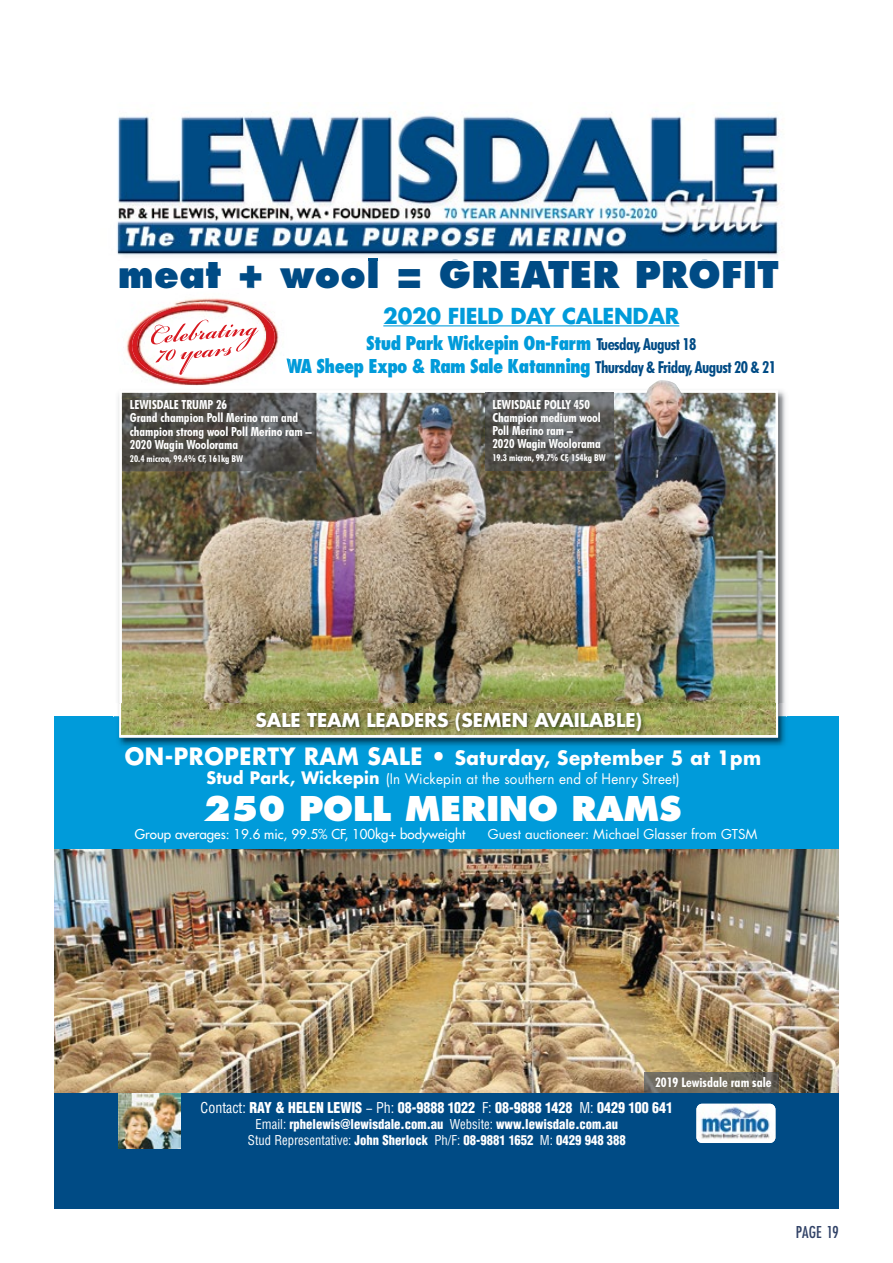
<style>
.page{position:relative;width:893px;height:1263px;background:#fff}
.page>*{position:absolute;margin:0;border:0;box-sizing:border-box;transform-origin:0 0}
.t1{font:800 37.05px "Futura";letter-spacing:.01em;color:#004b85;scale:.96 1}
.t2{font:800 33.15px "Futura";letter-spacing:-.005em;color:#fff}
.t3{font:700 21.45px "Futura";letter-spacing:-.015em;color:#009bda}
.t4{font:700 19.35px "Futura";letter-spacing:.025em;color:#fff;scale:.94 1}
.t5{font:800 condensed 18.6px/22.5px "Futura";letter-spacing:-.035em;color:#009bda;text-align:center}
.t6{font:700 18.6px "Futura";color:#fff}
.t7{font:500 18px "Futura PT Cond";color:#314267}
.t8{font:900 condensed 14.55px "Helvetica";color:#fff;scale:.96 1}
.t9{font:14.25px "Futura";letter-spacing:.015em;color:#fff;scale:.94 1}
.t10{font:900 condensed 13.2px/15.9px "Helvetica";color:#fff;text-align:center;scale:.96 1}
.t11{font:13.2px "Futura";color:#fff}
.t12{font:13.2px "Futura";color:#fff}
.t13{font:700 condensed 13.2px "Futura BT";color:#fff}
.t14{font:700 condensed 12.6px/13.4px "Futura BT";color:#fff}
.t15{font:700 condensed 9.45px "Futura BT";color:#fff}
.s1{font-family:"Futura BT";font-weight:700;font-size:16.65px;color:#004b85}
.s2{font-size:23.25px}
.s3{font-weight:700;font-size:16.8px}
.s4{font-weight:400}
</style>
<div class="page">
<img style="left:54px;top:849px;width:785px;height:244px">
<div style="left:54px;top:716px;width:785px;height:133px;background:#009bda"></div>
<img style="left:117px;top:113px;width:663px;height:147px">
<svg style="left:368px;top:258px;width:10px;height:2px"></svg>
<img style="left:451px;top:260px;width:257px;height:1px">
<img style="left:113px;top:386px;width:677px;height:331px">
<img style="left:123px;top:394px;width:651px;height:310px">
<hr style="left:383px;top:325px;width:296px;height:1px;background:#009bda">
<img style="left:645px;top:1072px;width:133px;height:21px">
<div style="left:54px;top:1093px;width:785px;height:116px;background:#004b85"></div>
<img style="left:696px;top:1104px;width:79px;height:39px">
<img style="left:119px;top:1094px;width:62px;height:55px">
<hr style="left:486px;top:392px;width:127px;height:1px;background:#808285">
<img style="left:486px;top:393px;width:127px;height:77px">
<img style="left:122px;top:393px;width:194px;height:78px">
<img style="left:126px;top:287px;width:164px;height:99px">
<img style="left:121px;top:386px;width:153px;height:4px">
<img style="left:121px;top:390px;width:101px;height:9px">
<img style="left:189px;top:393px;width:3px;height:6px">
<img style="left:286px;top:358px;width:4px;height:14px">
<img style="left:122px;top:393px;width:67px;height:6px">
<svg style="left:130px;top:299px;width:147px;height:85px"></svg>
<img style="left:646px;top:380px;width:30px;height:16px">
<svg style="left:778px;top:704px;width:8px;height:12px"></svg>
<svg style="left:114px;top:704px;width:5px;height:12px"></svg>
<img style="left:114px;top:716px;width:672px;height:30px">
<img style="left:119px;top:704px;width:659px;height:34px">
<img style="left:122px;top:704px;width:653px;height:31px">
<h1 class="t1" style="left:118px;top:251px;width:690px">meat + wool = GREATER PROFIT</h1>
<h3 class="t3" style="left:383px;top:301px;width:298px">2020 FIELD DAY CALENDAR</h3>
<h3 class="t5" style="left:286px;top:332px;width:491px">Stud Park Wickepin On-Farm <span class="s1">Tuesday, August 18<br></span>WA Sheep Expo &amp; Ram Sale Katanning <span class="s1">Thursday &amp; Friday, August 20 &amp; 21</span></h3>
<p class="t14" style="left:130px;top:398px;width:184px">LEWISDALE TRUMP 26<br>Grand champion Poll Merino ram and champion strong wool Poll Merino ram –<br>2020 Wagin Woolorama</p>
<p class="t15" style="left:130px;top:453px;width:115px">20.4 micron, 99.4% CF, 161kg BW</p>
<p class="t14" style="left:492px;top:397px;width:110px">LEWISDALE POLLY 450<br>Champion medium wool<br>Poll Merino ram –<br>2020 Wagin Woolorama</p>
<p class="t15" style="left:492px;top:452px;width:115px">19.3 micron, 99.7% CF, 154kg BW</p>
<h3 class="t6" style="left:255px;top:708px;width:388px">SALE TEAM LEADERS (SEMEN AVAILABLE)</h3>
<h3 class="t4" style="left:125px;top:745px;width:678px"><span class="s2">ON-PROPERTY RAM SALE •</span> Saturday, September 5 at 1pm</h3>
<p class="t9" style="left:206px;top:769px;width:505px"><span class="s3">Stud Park, Wickepin</span> (In Wickepin at the southern end of Henry Street)</p>
<h2 class="t2" style="left:203px;top:787px;width:480px">250 POLL MERINO RAMS</h2>
<p class="t11" style="left:135px;top:825px;width:332px">Group averages: 19.6 mic, 99.5% CF, 100kg+ bodyweight</p>
<p class="t12" style="left:488px;top:825px;width:271px">Guest auctioneer: Michael Glasser from GTSM</p>
<p class="t13" style="left:655px;top:1074px;width:118px">2019 Lewisdale ram sale</p>
<p class="t8" style="left:201px;top:1099px;width:494px"><span class="s4">Contact:</span> RAY &amp; HELEN LEWIS <span class="s4">− Ph:</span> 08-9888 1022 <span class="s4">F:</span> 08-9888 1428 <span class="s4">M:</span> 0429 100 641</p>
<p class="t10" style="left:248px;top:1116px;width:395px"><span class="s4">Email:</span> rphelewis@lewisdale.com.au <span class="s4">Website:</span> www.lewisdale.com.au<br><span class="s4">Stud Representative:</span> John Sherlock <span class="s4">Ph/F:</span> 08-9881 1652 <span class="s4">M:</span> 0429 948 388</p>
<h3 class="t7" style="left:796px;top:1221px;width:45px">PAGE 19</h3>
</div>
